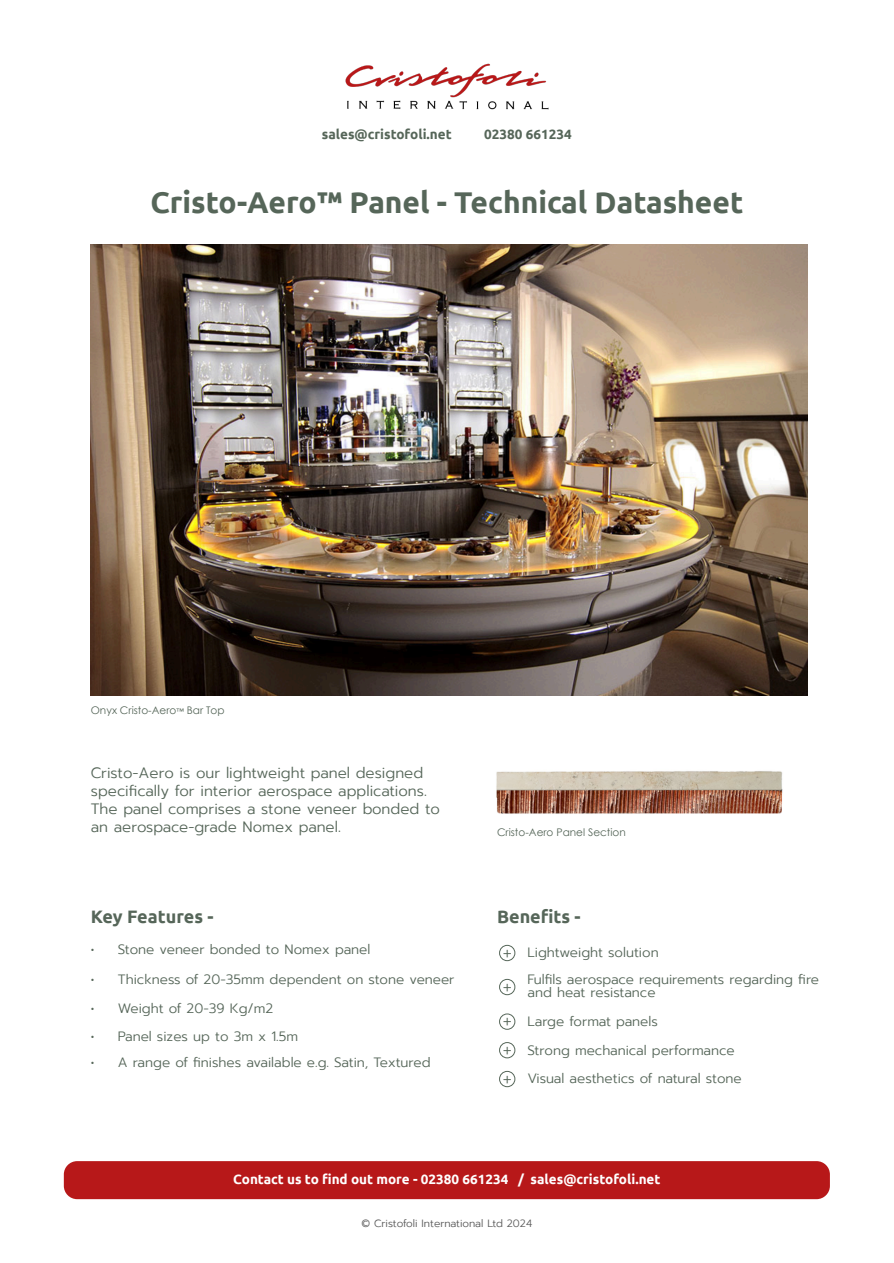
<style>
.page{position:relative;width:894px;height:1263px;background:#fff}
.page>*{position:absolute;margin:0;border:0;box-sizing:border-box;transform-origin:0 0}
.t1{font:700 30px "Ubuntu";color:#566659}
.t2{font:700 18px "Ubuntu";color:#566659}
.t3{font:300 15px/18px "Prompt";color:#566659}
.t4{font:15px "Century Gothic";color:#566659}
.t5{font:300 13.5px/28.8px "Prompt";color:#566659}
.t6{font:700 13.5px "Ubuntu";color:#fff}
.t7{font:700 13.5px "Ubuntu";color:#566659}
.t8{font:10.5px "Century Gothic";color:#566659}
.t9{font:300 10.5px "Prompt";color:#595959}
.s1{font-size:7.5px}
</style>
<div class="page">
<img style="left:496px;top:771px;width:287px;height:43px">
<img style="left:91px;top:244px;width:716px;height:452px">
<div style="left:499px;top:1071px;width:16px;height:16px;border:1px solid #566659;border-radius:50%"></div>
<img style="left:345px;top:64px;width:204px;height:46px">
<div style="left:64px;top:1161px;width:765px;height:38px;background:#b71819;border-radius:13px"></div>
<div style="left:499px;top:1042px;width:16px;height:16px;border:1px solid #566659;border-radius:50%"></div>
<div style="left:499px;top:1014px;width:16px;height:16px;border:1px solid #566659;border-radius:50%"></div>
<div style="left:499px;top:979px;width:16px;height:16px;border:1px solid #566659;border-radius:50%"></div>
<div style="left:499px;top:945px;width:16px;height:16px;border:1px solid #566659;border-radius:50%"></div>
<p class="t7" style="left:322px;top:129px;width:131px">sales@cristofoli.net</p>
<p class="t7" style="left:484px;top:129px;width:89px">02380 661234</p>
<h1 class="t1" style="left:150px;top:189px;width:594px">Cristo-Aero™ Panel - Technical Datasheet</h1>
<p class="t8" style="left:91px;top:706px;width:135px">Onyx Cristo-Aero<span class="s1">™</span> Bar Top</p>
<p class="t3" style="left:91px;top:765px;width:350px">Cristo-Aero is our lightweight panel designed specifically for interior aerospace applications.<br>The panel comprises a stone veneer bonded to an aerospace-grade Nomex panel.</p>
<h2 class="t2" style="left:91px;top:909px;width:124px">Key Features -</h2>
<p class="t5" style="left:91px;top:936px;width:281px">• Stone veneer bonded to Nomex panel</p>
<p class="t5" style="left:91px;top:966px;width:365px">• Thickness of 20-35mm dependent on stone veneer</p>
<p class="t5" style="left:91px;top:995px;width:184px">• Weight of 20-39 Kg/m2</p>
<p class="t5" style="left:91px;top:1023px;width:209px">• Panel sizes up to 3m x 1.5m</p>
<p class="t5" style="left:91px;top:1049px;width:341px">• A range of finishes available e.g. Satin, Textured</p>
<p class="t8" style="left:497px;top:828px;width:130px">Cristo-Aero Panel Section</p>
<h2 class="t2" style="left:497px;top:909px;width:85px">Benefits -</h2>
<p class="t4" style="left:502px;top:947px;width:11px">+</p>
<p class="t4" style="left:502px;top:981px;width:11px">+</p>
<p class="t4" style="left:502px;top:1016px;width:11px">+</p>
<p class="t4" style="left:502px;top:1044px;width:11px">+</p>
<p class="t4" style="left:502px;top:1073px;width:11px">+</p>
<p class="t5" style="left:527px;top:940px;width:293px;line-height:26.5px">Lightweight solution<br>Fulfils aerospace requirements regarding fire</p>
<p class="t5" style="left:527px;top:979px;width:216px">and heat resistance<br>Large format panels<br>Strong mechanical performance<br>Visual aesthetics of natural stone</p>
<p class="t6" style="left:233px;top:1174px;width:428px">Contact us to find out more - 02380 661234 / sales@cristofoli.net</p>
<p class="t9" style="left:361px;top:1219px;width:172px">© Cristofoli International Ltd 2024</p>
</div>
